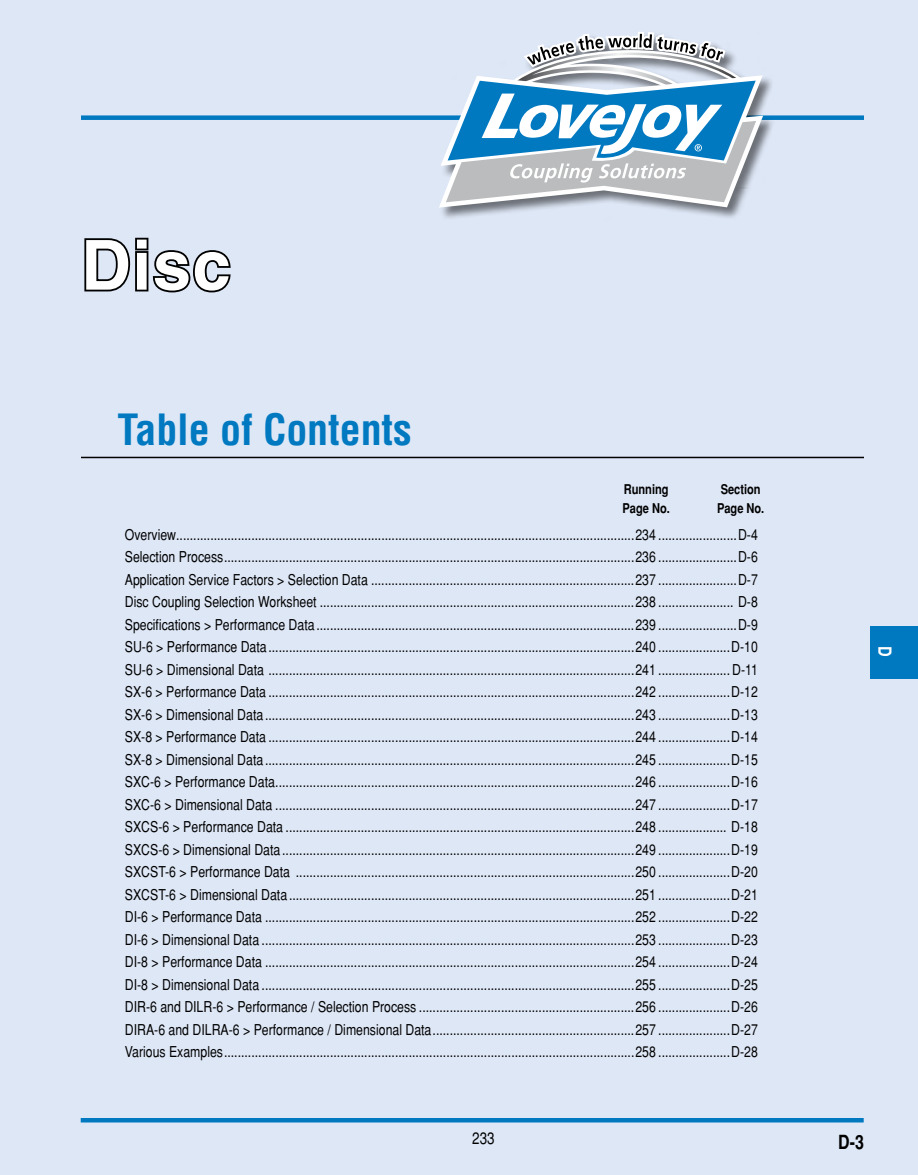
<style>
.page{position:relative;width:918px;height:1175px;background:#fff}
.page>*{position:absolute;margin:0;border:0;box-sizing:border-box;transform-origin:0 0}
.t1{font:700 69px "Helvetica";color:#fff}
.t2{font:700 condensed 42px "Helvetica";color:#0079c1}
.t3{font:700 condensed 19.5px "Helvetica";color:#000}
.t4{font:700 condensed 18px "Helvetica";color:#fff}
.t5{font:condensed 16.5px "Helvetica";color:#000}
.t6{font:condensed 15px/22.5px "Helvetica";color:#000;text-align:justify}
.t7{font:700 condensed 13.5px "Helvetica";color:#000}
</style>
<div class="page">
<div style="left:0;top:0;width:918px;height:1174px;background:#dee7f6"></div>
<div style="left:81px;top:115px;width:783px;height:5px;background:#0079c1"></div>
<hr style="left:81px;top:1118px;width:783px;height:4px;background:#0079c1">
<hr style="left:81px;top:457px;width:783px;height:1px;background:#000">
<div style="left:439px;top:32px;width:336px;height:189px;background:#000;opacity:.51"></div>
<svg style="left:438px;top:32px;width:326px;height:177px"></svg>
<svg style="left:84px;top:237px;width:147px;height:56px"></svg>
<div style="left:870px;top:626px;width:48px;height:53px;background:#0079c1"></div>
<h1 class="t1" style="left:81px;top:223px;width:151px">Disc</h1>
<h2 class="t2" style="left:118px;top:403px;width:296px">Table of Contents</h2>
<p class="t7" style="left:624px;top:481px;width:46px">Running</p>
<p class="t7" style="left:721px;top:481px;width:41px">Section</p>
<p class="t7" style="left:623px;top:500px;width:49px">Page No.</p>
<p class="t7" style="left:717px;top:500px;width:49px">Page No.</p>
<p class="t6" style="left:125px;top:523px;width:635px">Overview......................................................................................................................................234 .......................D-4<br>Selection Process........................................................................................................................236 .......................D-6<br>Application Service Factors &gt; Selection Data .............................................................................237 .......................D-7<br>Disc Coupling Selection Worksheet ............................................................................................238 ...................... D-8<br>Specifications &gt; Performance Data .............................................................................................239 .......................D-9<br>SU-6 &gt; Performance Data ...........................................................................................................240 .....................D-10<br>SU-6 &gt; Dimensional Data ...........................................................................................................241 .....................D-11<br>SX-6 &gt; Performance Data ...........................................................................................................242 .....................D-12<br>SX-6 &gt; Dimensional Data ............................................................................................................243 .....................D-13<br>SX-8 &gt; Performance Data ...........................................................................................................244 .....................D-14<br>SX-8 &gt; Dimensional Data ............................................................................................................245 .....................D-15<br>SXC-6 &gt; Performance Data.........................................................................................................246 .....................D-16<br>SXC-6 &gt; Dimensional Data .........................................................................................................247 .....................D-17<br>SXCS-6 &gt; Performance Data ......................................................................................................248 .................... D-18<br>SXCS-6 &gt; Dimensional Data .......................................................................................................249 .....................D-19<br>SXCST-6 &gt; Performance Data ...................................................................................................250 .....................D-20<br>SXCST-6 &gt; Dimensional Data .....................................................................................................251 .....................D-21<br>DI-6 &gt; Performance Data ............................................................................................................252 .....................D-22<br>DI-6 &gt; Dimensional Data .............................................................................................................253 .....................D-23<br>DI-8 &gt; Performance Data ............................................................................................................254 .....................D-24<br>DI-8 &gt; Dimensional Data .............................................................................................................255 .....................D-25<br>DIR-6 and DILR-6 &gt; Performance / Selection Process ...............................................................256 .....................D-26<br>DIRA-6 and DILRA-6 &gt; Performance / Dimensional Data...........................................................257 .....................D-27<br>Various Examples........................................................................................................................258 .....................D-28</p>
<p class="t5" style="left:472px;top:1128px;width:24px">233</p>
<p class="t4" style="left:895px;top:646px;width:12px;rotate:90deg">D</p>
<h3 class="t3" style="left:838px;top:1131px;width:27px">D-3</h3>
</div>
